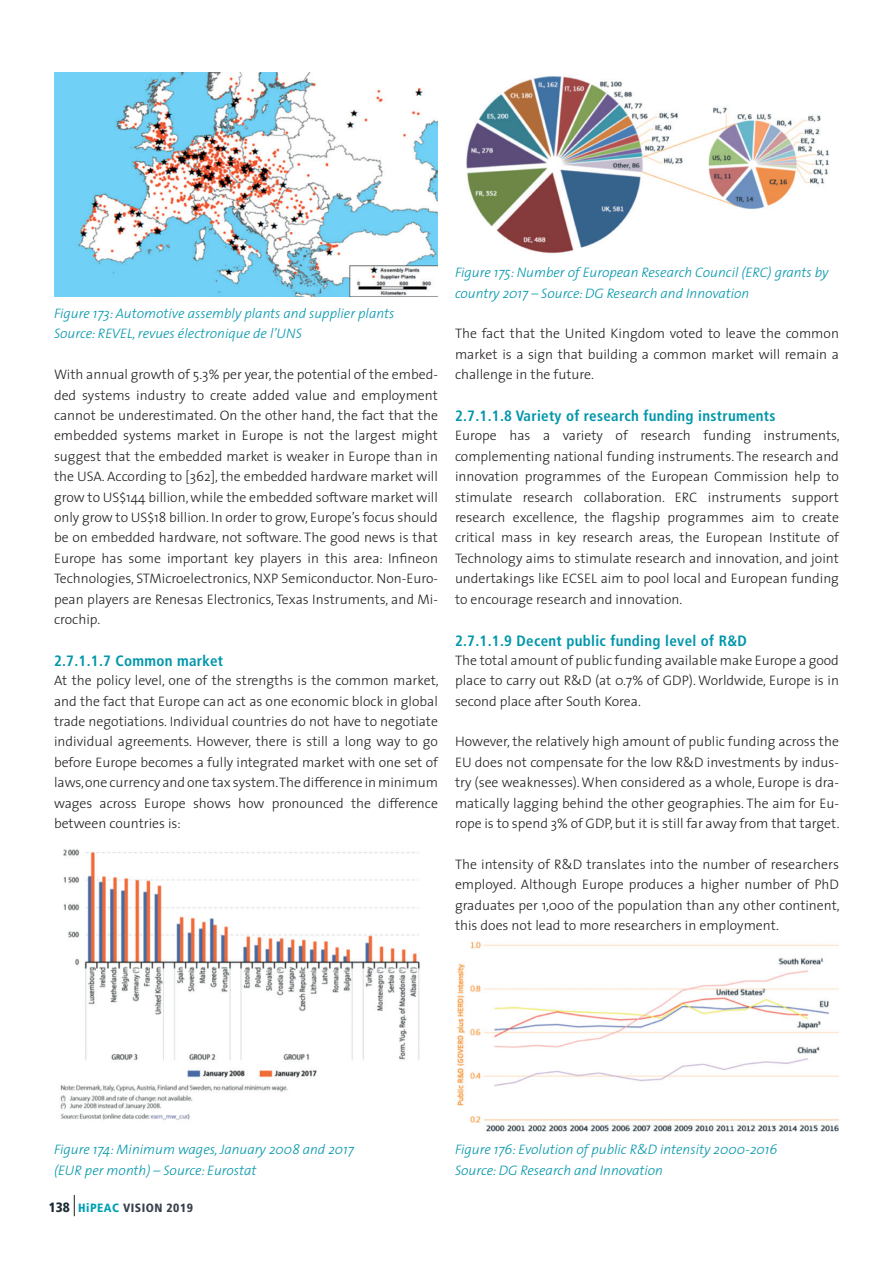
<style>
.page{position:relative;width:893px;height:1263px;background:#fff}
.page>*{position:absolute;margin:0;border:0;box-sizing:border-box;transform-origin:0 0}
.t1{font:700 condensed 15px "Frutiger";letter-spacing:.02em;color:#0096ab}
.t2{font:300 13.8px/20.4px "The Sans";color:#231f20;text-align:justify}
.t3{font:italic 300 13.8px/20.4px "The Sans";color:#0096ab}
.t4{font:900 condensed 12px "Frutiger";letter-spacing:.04em;color:#37424c}
.s1{font-size:13.5px;color:#1c2933}
.s2{color:#00a0b6}
</style>
<div class="page">
<svg style="left:74px;top:1195px;width:1px;height:21px"></svg>
<img style="left:457px;top:941px;width:382px;height:191px">
<img style="left:60px;top:849px;width:360px;height:271px">
<img style="left:54px;top:72px;width:384px;height:225px">
<img style="left:466px;top:76px;width:363px;height:178px">
<p class="t3" style="left:54px;top:303px;width:342px">Figure 173: Automotive assembly plants and supplier plants<br>Source: REVEL, revues électronique de l’UNS</p>
<p class="t2" style="left:54px;top:364px;width:385px">With annual growth of 5.3% per year, the potential of the embed&shy;ded systems industry to create added value and employment cannot be underestimated. On the other hand, the fact that the embedded systems market in Europe is not the largest might suggest that the embedded market is weaker in Europe than in the USA. According to [362], the embedded hardware market will grow to US$144 billion, while the embedded software market will only grow to US$18 billion. In order to grow, Europe’s focus should be on embedded hardware, not software. The good news is that Europe has some important key players in this area: Infineon Technologies, STMicroelectronics, NXP Semiconductor. Non-Euro&shy;pean players are Renesas Electronics, Texas Instruments, and Mi&shy;crochip.</p>
<p class="t1" style="left:54px;top:652px;width:171px">2.7.1.1.7 Common market</p>
<p class="t2" style="left:54px;top:670px;width:386px">At the policy level, one of the strengths is the common market, and the fact that Europe can act as one economic block in global trade negotiations. Individual countries do not have to negotiate individual agreements. However, there is still a long way to go before Europe becomes a fully integrated market with one set of laws, one currency and one tax system. The difference in minimum wages across Europe shows how pronounced the difference between countries is:</p>
<p class="t3" style="left:455px;top:262px;width:375px">Figure 175: Number of European Research Council (ERC) grants by country 2017 – Source: DG Research and Innovation</p>
<p class="t2" style="left:455px;top:323px;width:385px">The fact that the United Kingdom voted to leave the common market is a sign that building a common market will remain a challenge in the future.</p>
<p class="t1" style="left:455px;top:407px;width:322px">2.7.1.1.8 Variety of research funding instruments</p>
<p class="t2" style="left:455px;top:425px;width:386px">Europe has a variety of research funding instruments, complementing national funding instruments. The research and innovation programmes of the European Commission help to stimulate research collaboration. ERC instruments support research excellence, the flagship programmes aim to create critical mass in key research areas, the European Institute of Technology aims to stimulate research and innovation, and joint undertakings like ECSEL aim to pool local and European funding to encourage research and innovation.</p>
<p class="t1" style="left:455px;top:632px;width:293px">2.7.1.1.9 Decent public funding level of R&amp;D</p>
<p class="t2" style="left:455px;top:649px;width:385px">The total amount of public funding available make Europe a good place to carry out R&amp;D (at 0.7% of GDP). Worldwide, Europe is in second place after South Korea.</p>
<p class="t2" style="left:455px;top:731px;width:386px">However, the relatively high amount of public funding across the EU does not compensate for the low R&amp;D investments by indus&shy;try (see weaknesses). When considered as a whole, Europe is dra&shy;matically lagging behind the other geographies. The aim for Eu&shy;rope is to spend 3% of GDP, but it is still far away from that target.</p>
<p class="t2" style="left:455px;top:853px;width:386px">The intensity of R&amp;D translates into the number of researchers employed. Although Europe produces a higher number of PhD graduates per 1,000 of the population than any other continent, this does not lead to more researchers in employment.</p>
<p class="t3" style="left:54px;top:1139px;width:301px">Figure 174: Minimum wages, January 2008 and 2017 (EUR per month) – Source: Eurostat</p>
<p class="t4" style="left:49px;top:1200px;width:146px"><span class="s1">138</span> <span class="s2">HiPEAC</span> VISION 2019</p>
<p class="t3" style="left:455px;top:1139px;width:324px">Figure 176: Evolution of public R&amp;D intensity 2000-2016<br>Source: DG Research and Innovation</p>
</div>
